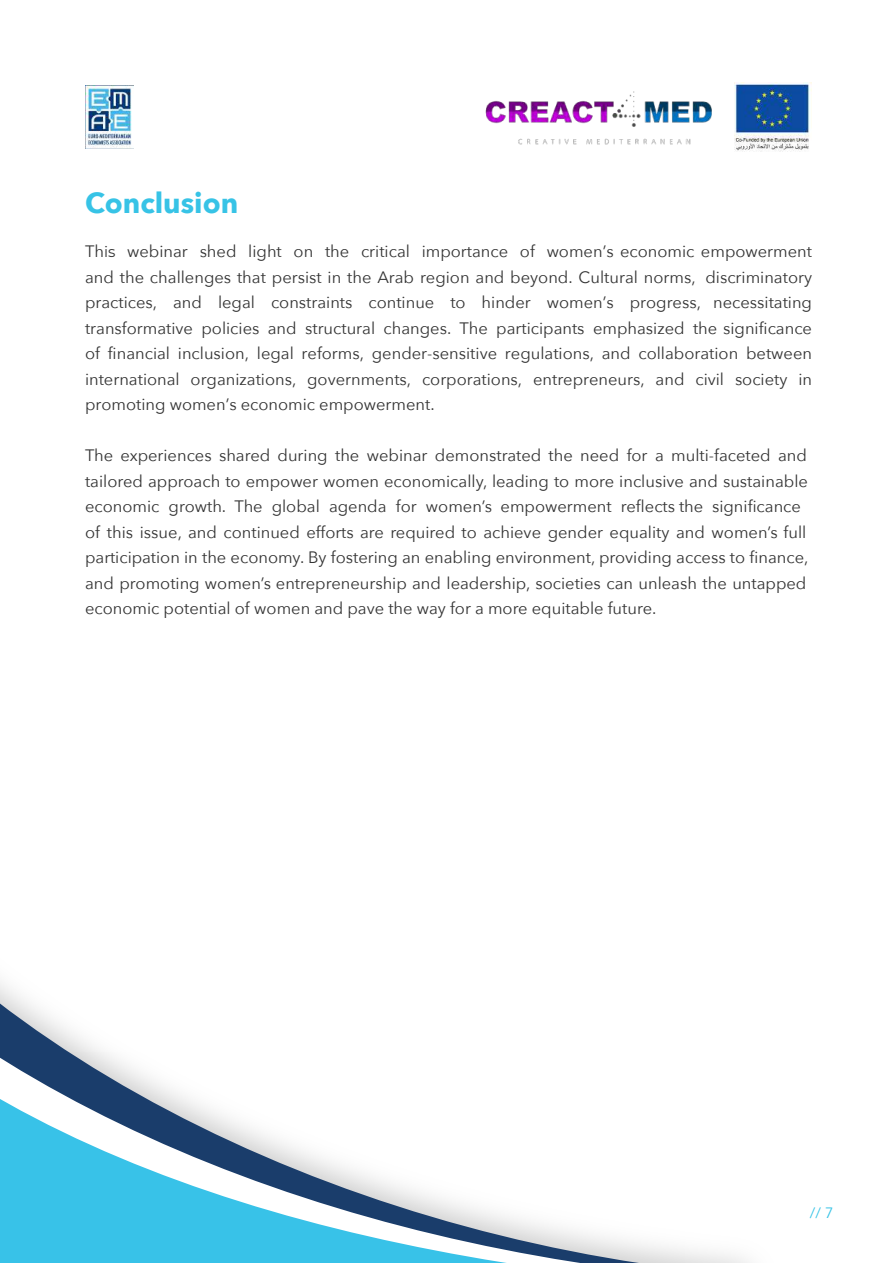
<style>
.page{position:relative;width:893px;height:1263px;background:#fff}
.page>*{position:absolute;margin:0;border:0;box-sizing:border-box;transform-origin:0 0}
.t1{font:700 28.5px "Avenir Next";color:#37c3e6}
.t2{font:16.5px/25.5px "Avenir Next";color:#333;text-align:justify}
.t3{font:15px "Avenir Next";color:#37c3e6}
.s1{font-family:"Montserrat";font-size:15px}
</style>
<div class="page">
<img style="left:485px;top:91px;width:227px;height:54px">
<img style="left:734px;top:82px;width:78px;height:70px">
<img style="left:85px;top:85px;width:49px;height:64px">
<svg style="left:0;top:982px;width:748px;height:281px"></svg>
<h1 class="t1" style="left:85px;top:178px;width:155px">Conclusion</h1>
<p class="t2" style="left:85px;top:238px;width:728px">Th<span class="s1">is</span> webinar shed light on the critical importance of women’s economic empowerment and the challenges that persist in the Arab region and beyond. Cultural norms, discriminatory practices, and legal constraints continue to hinder women’s progress, necessitating transformative policies and structural changes. The participants emphasized the significance of financial inclusion, legal reforms, gender-sensitive regulations, and collaboration between international organizations, governments, corporations, entrepreneurs, and civil society in promoting women’s economic empowerment.</p>
<p class="t2" style="left:85px;top:442px;width:725px;text-align:left">The experiences shared during the webinar demonstrated the need for a multi-faceted and tailored approach to empower women economically, leading to more inclusive and sustainable economic growth. The global agenda for women’s empowerment reflects the significance of this issue, and continued efforts are required to achieve gender equality and women’s full participation in the economy. By fostering an enabling environment, providing access to finance, and promoting women’s entrepreneurship and leadership, societies can unleash the untapped economic potential of women and pave the way for a more equitable future.</p>
<p class="t3" style="left:810px;top:1200px;width:25px">// 7</p>
</div>
